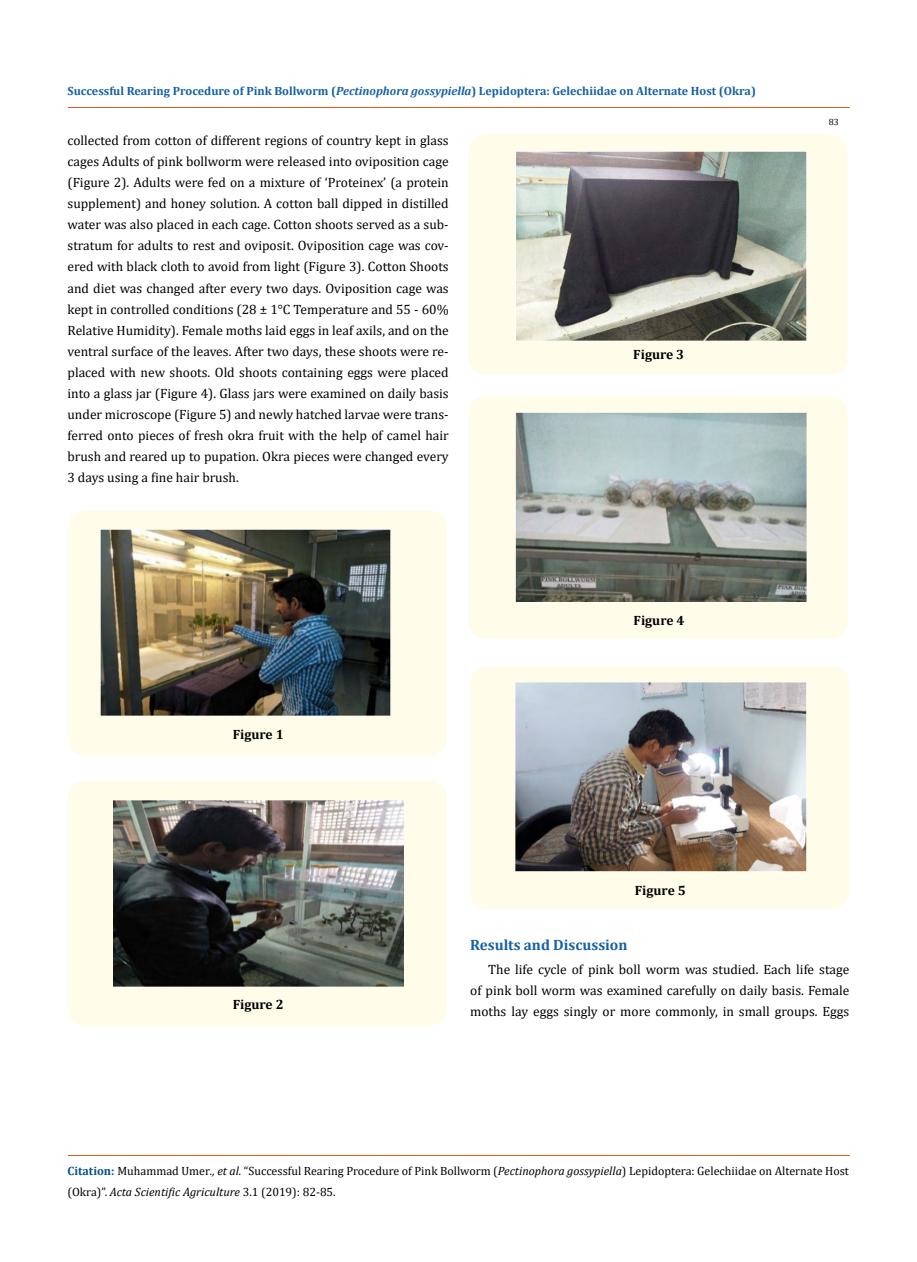
<style>
.page{position:relative;width:917px;height:1262px;background:#fff}
.page>*{position:absolute;margin:0;border:0;box-sizing:border-box;transform-origin:0 0}
.t1{font:700 15px "Cambria";color:#1560a6}
.t2{font:13.5px/21px "Cambria";color:#000;text-align:justify}
.t3{font:700 13.5px "Cambria";color:#000}
.t4{font:12px/21px "Cambria";color:#000}
.t5{font:700 12px "Cambria";color:#1560a6}
.t6{font:9px "Cambria";color:#000}
.s1{font-style:italic}
.s2{font-weight:700;color:#035089}
</style>
<div class="page">
<div style="left:68px;top:510px;width:379px;height:245px;background:#fffde9;border-radius:18px"></div>
<img style="left:100px;top:529px;width:291px;height:187px">
<div style="left:68px;top:780px;width:379px;height:246px;background:#fffde9;border-radius:18px"></div>
<img style="left:113px;top:800px;width:291px;height:186px">
<div style="left:468px;top:135px;width:379px;height:240px;background:#fffde9;border-radius:18px"></div>
<img style="left:515px;top:151px;width:291px;height:189px">
<div style="left:468px;top:396px;width:379px;height:243px;background:#fffde9;border-radius:18px"></div>
<img style="left:515px;top:412px;width:291px;height:189px">
<div style="left:469px;top:666px;width:380px;height:243px;background:#fffde9;border-radius:18px"></div>
<img style="left:515px;top:682px;width:291px;height:189px">
<hr style="left:68px;top:108px;width:781px;height:1px;background:#e05d1a">
<hr style="left:68px;top:1155px;width:781px;height:1px;background:#e05d1a">
<p class="t5" style="left:68px;top:82px;width:690px">Successful Rearing Procedure of Pink Bollworm (<span class="s1">Pectinophora gossypiella</span>) Lepidoptera: Gelechiidae on Alternate Host (Okra)</p>
<p class="t2" style="left:68px;top:130px;width:383px">collected from cotton of different regions of country kept in glass cages Adults of pink bollworm were released into oviposition cage (Figure 2). Adults were fed on a mixture of ‘Proteinex’ (a protein supplement) and honey solution. A cotton ball dipped in distilled water was also placed in each cage. Cotton shoots served as a sub&shy;stratum for adults to rest and oviposit. Oviposition cage was cov&shy;ered with black cloth to avoid from light (Figure 3). Cotton Shoots and diet was changed after every two days. Oviposition cage was kept in controlled conditions (28 ± 1°C Temperature and 55 - 60% Relative Humidity). Female moths laid eggs in leaf axils, and on the ventral surface of the leaves. After two days, these shoots were re&shy;placed with new shoots. Old shoots containing eggs were placed into a glass jar (Figure 4). Glass jars were examined on daily basis under microscope (Figure 5) and newly hatched larvae were trans&shy;ferred onto pieces of fresh okra fruit with the help of camel hair brush and reared up to pupation. Okra pieces were changed every 3 days using a fine hair brush.</p>
<p class="t3" style="left:233px;top:724px;width:52px">Figure 1</p>
<p class="t3" style="left:633px;top:345px;width:52px">Figure 3</p>
<p class="t3" style="left:633px;top:610px;width:52px">Figure 4</p>
<p class="t3" style="left:635px;top:880px;width:52px">Figure 5</p>
<p class="t6" style="left:828px;top:117px;width:11px">83</p>
<p class="t3" style="left:233px;top:995px;width:52px">Figure 2</p>
<p class="t1" style="left:470px;top:934px;width:159px">Results and Discussion</p>
<p class="t2" style="left:470px;top:959px;width:381px;text-indent:18px">The life cycle of pink boll worm was studied. Each life stage of pink boll worm was examined carefully on daily basis. Female moths lay eggs singly or more commonly, in small groups. Eggs</p>
<p class="t4" style="left:67px;top:1160px;width:783px"><span class="s2">Citation:</span> Muhammad Umer<span class="s1">., et al.</span> “Successful Rearing Procedure of Pink Bollworm (<span class="s1">Pectinophora gossypiella</span>) Lepidoptera: Gelechiidae on Alternate Host (Okra)”. <span class="s1">Acta Scientific Agriculture</span> 3.1 (2019): 82-85.</p>
</div>
